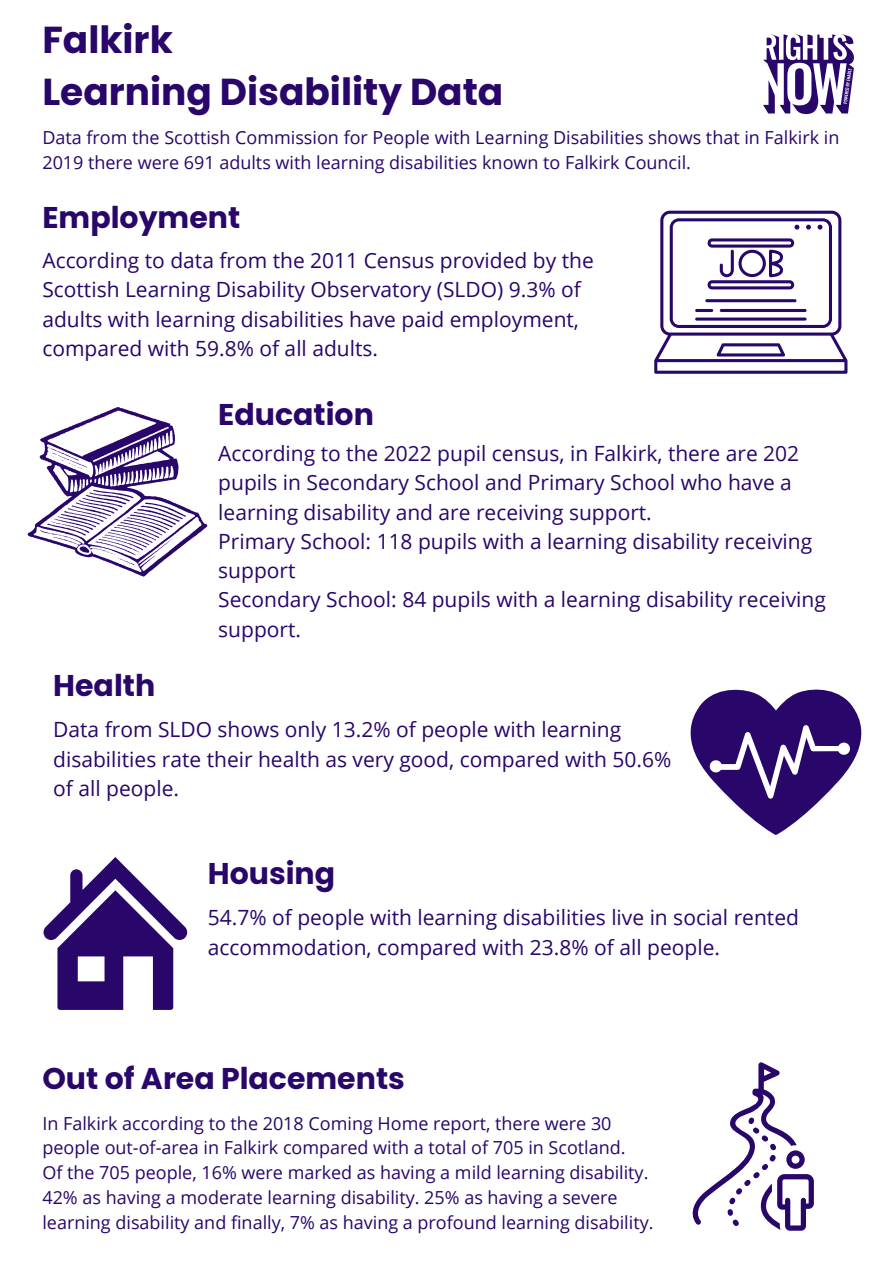
<style>
.page{position:relative;width:893px;height:1264px;background:#fff}
.page>*{position:absolute;margin:0;border:0;box-sizing:border-box;transform-origin:0 0}
.t1{font:700 37.5px "Poppins";color:#28066a}
.t2{font:700 30px "Poppins";color:#28066a}
.t3{font:21px/29.2px "Open Sans";color:#28066a}
.t4{font:18px/24.8px "Open Sans";color:#28066a}
</style>
<div class="page">
<svg style="left:654px;top:211px;width:193px;height:163px"></svg>
<svg style="left:28px;top:407px;width:179px;height:170px"></svg>
<svg style="left:690px;top:689px;width:172px;height:146px"></svg>
<svg style="left:43px;top:857px;width:145px;height:152px"></svg>
<svg style="left:692px;top:1062px;width:121px;height:168px"></svg>
<svg style="left:763px;top:34px;width:90px;height:80px"></svg>
<p class="t1" style="left:42px;top:14px;width:132px">Falkirk</p>
<p class="t1" style="left:42px;top:65px;width:462px">Learning Disability Data</p>
<p class="t4" style="left:42px;top:125px;width:798px">Data from the Scottish Commission for People with Learning Disabilities shows that in Falkirk in<br>2019 there were 691 adults with learning disabilities known to Falkirk Council.</p>
<p class="t2" style="left:42px;top:197px;width:199px">Employment</p>
<p class="t3" style="left:42px;top:245px;width:553px">According to data from the 2011 Census provided by the Scottish Learning Disability Observatory (SLDO) 9.3% of adults with learning disabilities have paid employment, compared with 59.8% of all adults.</p>
<p class="t2" style="left:218px;top:393px;width:157px">Education</p>
<p class="t3" style="left:218px;top:438px;width:582px">According to the 2022 pupil census, in Falkirk, there are 202 pupils in Secondary School and Primary School who have a learning disability and are receiving support.</p>
<p class="t3" style="left:218px;top:526px;width:595px">Primary School: 118 pupils with a learning disability receiving support</p>
<p class="t3" style="left:218px;top:584px;width:609px">Secondary School: 84 pupils with a learning disability receiving support.</p>
<p class="t2" style="left:53px;top:664px;width:103px">Health</p>
<p class="t3" style="left:53px;top:714px;width:619px">Data from SLDO shows only 13.2% of people with learning disabilities rate their health as very good, compared with 50.6% of all people.</p>
<p class="t2" style="left:208px;top:852px;width:129px">Housing</p>
<p class="t3" style="left:208px;top:902px;width:592px">54.7% of people with learning disabilities live in social rented accommodation, compared with 23.8% of all people.</p>
<p class="t2" style="left:42px;top:1057px;width:364px">Out of Area Placements</p>
<p class="t4" style="left:42px;top:1110px;width:584px">In Falkirk according to the 2018 Coming Home report, there were 30 people out-of-area in Falkirk compared with a total of 705 in Scotland.</p>
<p class="t4" style="left:42px;top:1159px;width:612px">Of the 705 people, 16% were marked as having a mild learning disability.<br>42% as having a moderate learning disability. 25% as having a severe learning disability and finally, 7% as having a profound learning disability.</p>
</div>
